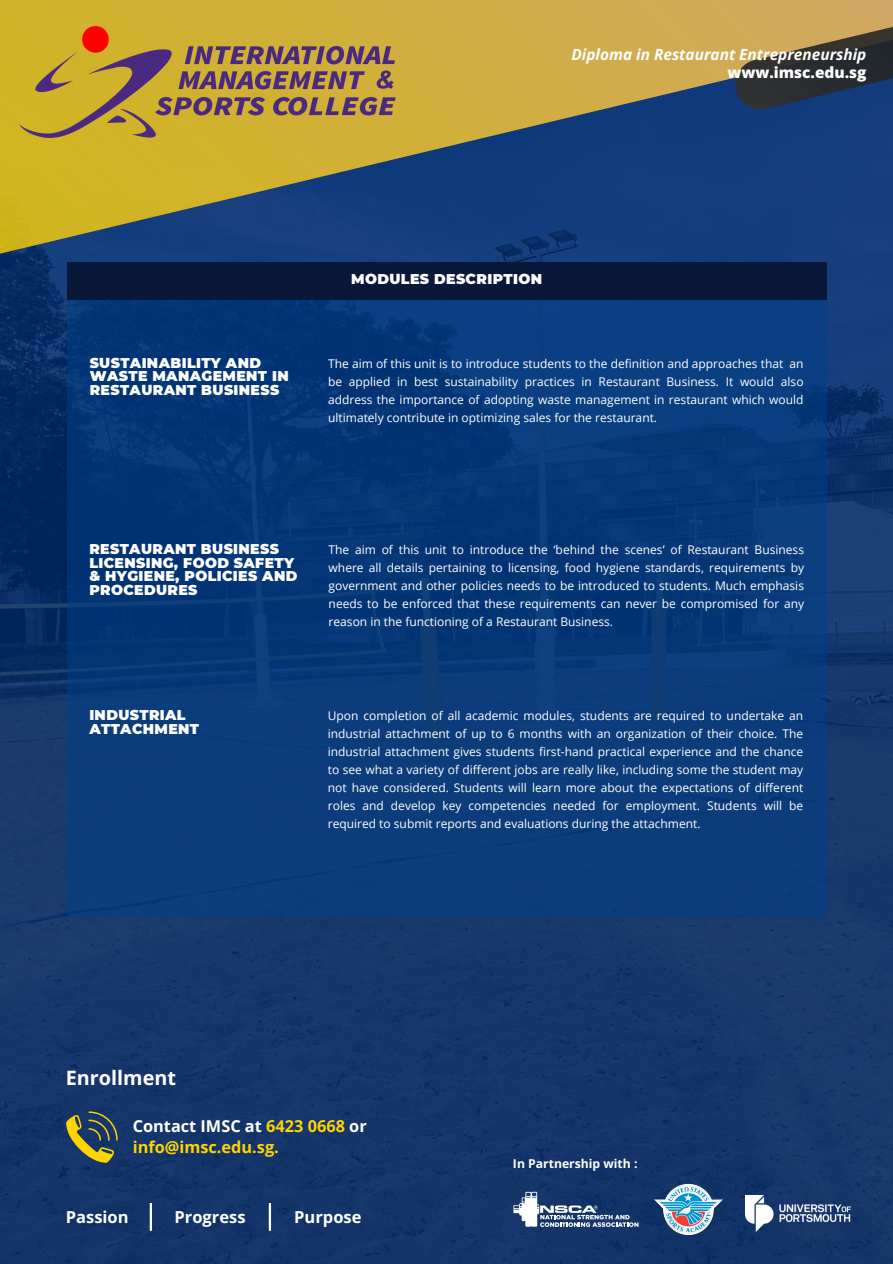
<style>
.page{position:relative;width:893px;height:1264px;background:#fff}
.page>*{position:absolute;margin:0;border:0;box-sizing:border-box;transform-origin:0 0}
.t1{font:700 19.8px "Open Sans";color:#fff}
.t2{font:700 16.5px "Open Sans";color:#fff}
.t3{font:700 16.35px/21px "Open Sans";color:#ffd500}
.t4{font:italic 700 15.45px "Open Sans";color:#fff}
.t5{font:800 15.45px "Open Sans";color:#fff}
.t6{font:900 14.1px/13.5px "Montserrat";letter-spacing:.025em;color:#fff}
.t7{font:700 12.15px "Open Sans";color:#fff}
.t8{font:12px/18px "Open Sans";color:#fff;text-align:justify}
.s1{color:#fff}
</style>
<div class="page">
<img style="left:0;top:263px;width:892px;height:1000px">
<svg style="left:0;top:0;width:892px;height:263px;background:#6a715d"></svg>
<svg style="left:735px;top:9px;width:157px;height:100px;background:#665d49"></svg>
<div style="left:67px;top:262px;width:759px;height:655px;background:#0a3c7a"></div>
<div style="left:67px;top:262px;width:759px;height:38px;background:#091839"></div>
<img style="left:20px;top:26px;width:376px;height:111px">
<img style="left:654px;top:1183px;width:70px;height:53px">
<svg style="left:66px;top:1111px;width:52px;height:51px;background:#59644b"></svg>
<img style="left:745px;top:1195px;width:105px;height:36px">
<hr style="left:150px;top:1202px;width:2px;height:28px;background:#fff">
<hr style="left:269px;top:1202px;width:2px;height:28px;background:#fff">
<svg style="left:513px;top:1191px;width:125px;height:35px"></svg>
<p class="t4" style="left:571px;top:44px;width:296px">Diploma in Restaurant Entrepreneurship</p>
<p class="t5" style="left:727px;top:62px;width:140px">www.imsc.edu.sg</p>
<p class="t6" style="left:351px;top:272px;width:192px">MODULES DESCRIPTION</p>
<p class="t6" style="left:90px;top:356px;width:200px">SUSTAINABILITY AND<br>WASTE MANAGEMENT IN<br>RESTAURANT BUSINESS</p>
<p class="t8" style="left:328px;top:354px;width:477px">The aim of this unit is to introduce students to the definition and approaches that an be applied in best sustainability practices in Restaurant Business. It would also address the importance of adopting waste management in restaurant which would ultimately contribute in optimizing sales for the restaurant.</p>
<p class="t6" style="left:89px;top:542px;width:209px">RESTAURANT BUSINESS<br>LICENSING, FOOD SAFETY &amp; HYGIENE, POLICIES AND<br>PROCEDURES</p>
<p class="t8" style="left:328px;top:540px;width:477px">The aim of this unit to introduce the ‘behind the scenes’ of Restaurant Business where all details pertaining to licensing, food hygiene standards, requirements by government and other policies needs to be introduced to students. Much emphasis needs to be enforced that these requirements can never be compromised for any reason in the functioning of a Restaurant Business.</p>
<p class="t6" style="left:89px;top:708px;width:111px">INDUSTRIAL<br>ATTACHMENT</p>
<p class="t8" style="left:328px;top:706px;width:477px">Upon completion of all academic modules, students are required to undertake an industrial attachment of up to 6 months with an organization of their choice. The industrial attachment gives students first-hand practical experience and the chance to see what a variety of different jobs are really like, including some the student may not have considered. Students will learn more about the expectations of different roles and develop key competencies needed for employment. Students will be required to submit reports and evaluations during the attachment.</p>
<p class="t1" style="left:66px;top:1063px;width:112px">Enrollment</p>
<p class="t3" style="left:133px;top:1114px;width:235px"><span class="s1">Contact IMSC at</span> 6423 0668 <span class="s1">or </span>info@imsc.edu.sg.</p>
<p class="t2" style="left:66px;top:1204px;width:64px">Passion</p>
<p class="t2" style="left:174px;top:1204px;width:72px">Progress</p>
<p class="t2" style="left:294px;top:1204px;width:69px">Purpose</p>
<p class="t7" style="left:513px;top:1155px;width:126px">In Partnership with :</p>
</div>
